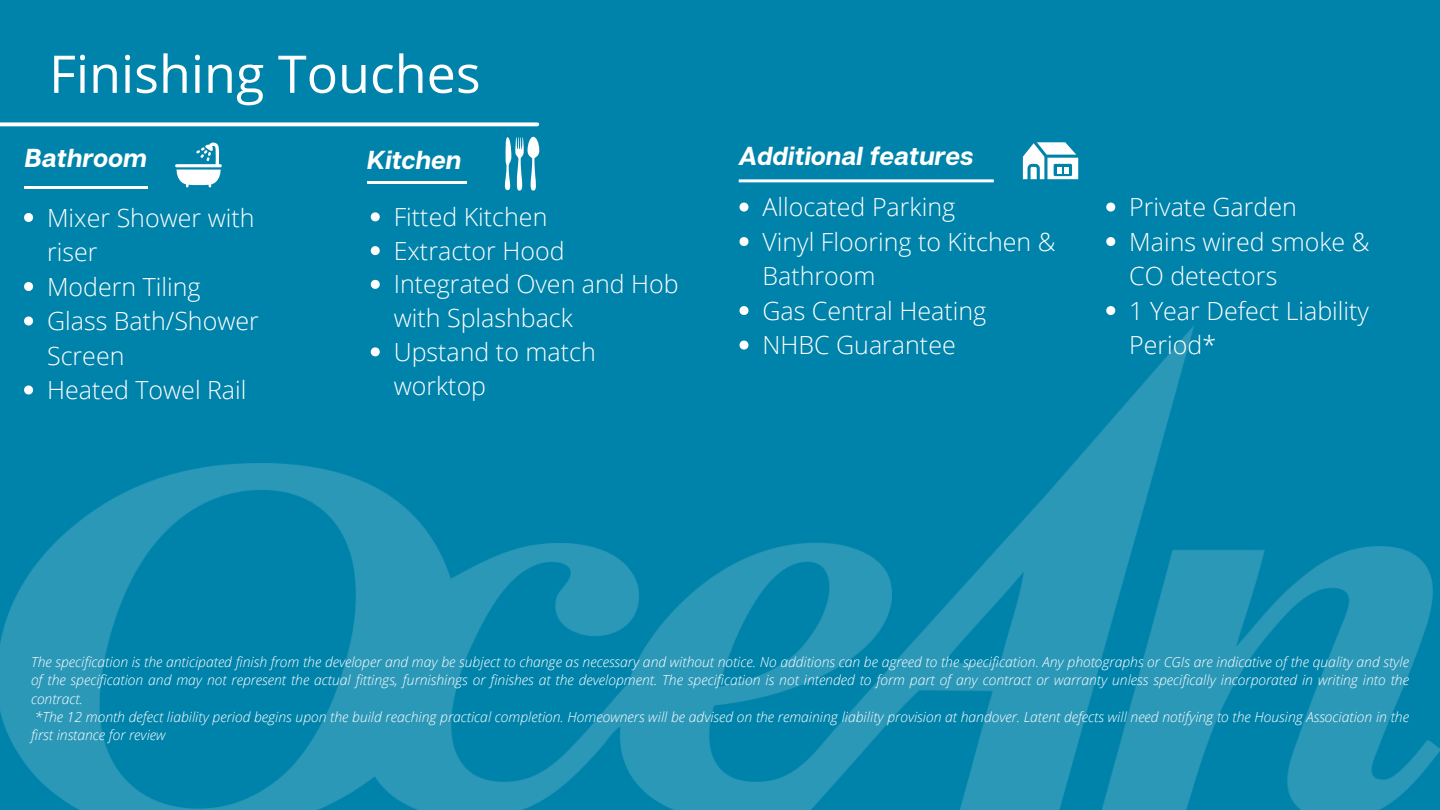
<style>
.page{position:relative;width:1440px;height:810px;background:#0083aa}
.page>*{position:absolute;margin:0;border:0;box-sizing:border-box;transform-origin:0 0}
.t1{font:52px "Open Sans";color:#fff}
.t2{font:italic 700 26px "Articulat CF";color:#fff}
.t3{font:300 25px/34.5px "Open Sans";color:#fff}
.t4{font:italic 300 13.9px/18.5px "Open Sans";color:#fff;text-align:justify}
</style>
<div class="page">
<img style="left:0;top:308px;width:1440px;height:502px">
<svg style="left:0;top:122px;width:537px;height:4px;fill:#fff"></svg>
<hr style="left:25px;top:186px;width:123px;height:3px;background:#fff">
<hr style="left:367px;top:181px;width:93px;height:2px;background:#fff">
<svg style="left:460px;top:181px;width:7px;height:2px"></svg>
<hr style="left:739px;top:179px;width:255px;height:3px;background:#fff">
<svg style="left:504px;top:137px;width:35px;height:54px"></svg>
<svg style="left:175px;top:142px;width:47px;height:45px"></svg>
<svg style="left:1023px;top:142px;width:55px;height:37px"></svg>
<svg style="left:371px;top:212px;width:9px;height:9px"></svg>
<svg style="left:371px;top:246px;width:9px;height:9px"></svg>
<svg style="left:371px;top:280px;width:9px;height:9px"></svg>
<svg style="left:371px;top:347px;width:9px;height:9px"></svg>
<svg style="left:24px;top:213px;width:9px;height:9px"></svg>
<svg style="left:24px;top:282px;width:9px;height:9px"></svg>
<svg style="left:24px;top:317px;width:9px;height:9px"></svg>
<svg style="left:24px;top:386px;width:9px;height:9px"></svg>
<svg style="left:740px;top:203px;width:8px;height:9px"></svg>
<svg style="left:740px;top:237px;width:8px;height:9px"></svg>
<svg style="left:740px;top:306px;width:8px;height:9px"></svg>
<svg style="left:740px;top:341px;width:8px;height:9px"></svg>
<svg style="left:1106px;top:203px;width:9px;height:9px"></svg>
<svg style="left:1106px;top:237px;width:9px;height:9px"></svg>
<svg style="left:1106px;top:306px;width:9px;height:9px"></svg>
<h1 class="t1" style="left:49px;top:37px;width:433px">Finishing Touches</h1>
<h2 class="t2" style="left:25px;top:142px;width:124px">Bathroom</h2>
<p class="t2" style="left:367px;top:143px;width:96px">Kitchen</p>
<p class="t2" style="left:739px;top:139px;width:237px">Additional features</p>
<p class="t3" style="left:47px;top:200px;width:209px">Mixer Shower with riser</p>
<p class="t3" style="left:47px;top:269px;width:155px">Modern Tiling</p>
<p class="t3" style="left:47px;top:303px;width:213px">Glass Bath/Shower<br>Screen</p>
<p class="t3" style="left:47px;top:372px;width:201px">Heated Towel Rail</p>
<p class="t3" style="left:394px;top:199px;width:155px">Fitted Kitchen</p>
<h2 class="t3" style="left:394px;top:233px;width:172px">Extractor Hood</h2>
<p class="t3" style="left:394px;top:267px;width:287px;line-height:33.8px">Integrated Oven and Hob with Splashback</p>
<p class="t3" style="left:394px;top:334px;width:204px;line-height:33.8px">Upstand to match worktop</p>
<p class="t3" style="left:762px;top:189px;width:194px">Allocated Parking</p>
<p class="t3" style="left:762px;top:224px;width:295px">Vinyl Flooring to Kitchen &amp;<br>Bathroom</p>
<p class="t3" style="left:762px;top:293px;width:225px">Gas Central Heating</p>
<p class="t3" style="left:762px;top:327px;width:195px">NHBC Guarantee</p>
<p class="t3" style="left:1129px;top:189px;width:169px">Private Garden</p>
<p class="t3" style="left:1129px;top:224px;width:242px">Mains wired smoke &amp;<br>CO detectors</p>
<p class="t3" style="left:1129px;top:293px;width:241px">1 Year Defect Liability<br>Period*</p>
<h2 class="t4" style="left:31px;top:652px;width:1379px">The specification is the anticipated finish from the developer and may be subject to change as necessary and without notice. No additions can be agreed to the specification. Any photographs or CGIs are indicative of the quality and style of the specification and may not represent the actual fittings, furnishings or finishes at the development. The specification is not intended to form part of any contract or warranty unless specifically incorporated in writing into the contract.</h2>
<p class="t4" style="left:31px;top:707px;width:1379px">*The 12 month defect liability period begins upon the build reaching practical completion. Homeowners will be advised on the remaining liability provision at handover. Latent defects will need notifying to the Housing Association in the first instance for review</p>
</div>
